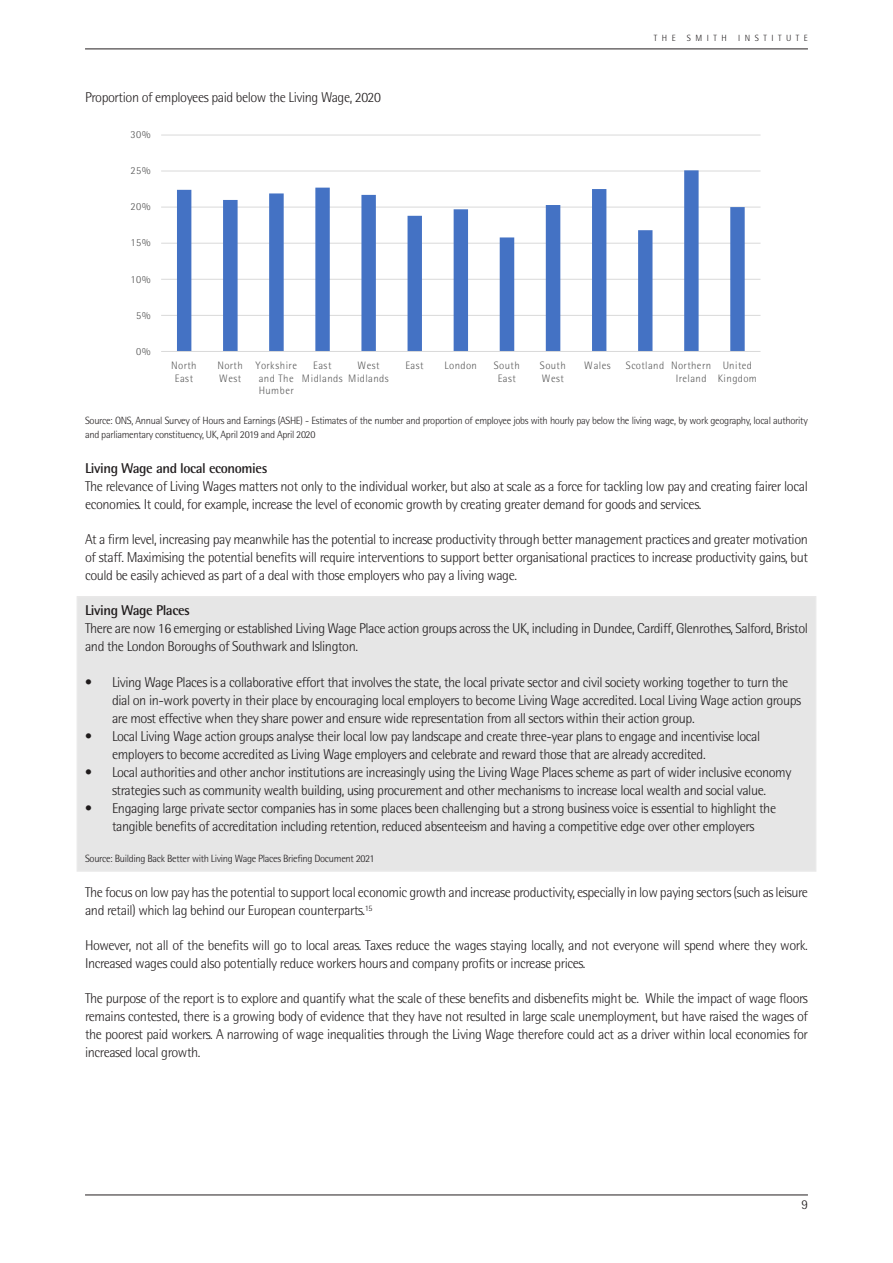
<style>
.page{position:relative;width:893px;height:1263px;background:#fff}
.page>*{position:absolute;margin:0;border:0;box-sizing:border-box;transform-origin:0 0}
.t1{font:300 14.25px/18px "Rotis Semi Sans Std";letter-spacing:-.03em;color:#231f20}
.t2{font:700 14.25px "Rotis Semi Sans Std";letter-spacing:-.03em;color:#231f20}
.t3{font:300 13.5px "Rotis Semi Sans Std";color:#231f20}
.t4{font:300 10.8px/12.9px "Rotis Semi Sans Std";letter-spacing:.035em;color:#595959;text-align:center}
.t5{font:300 10.5px/13.5px "Rotis Semi Sans Std";letter-spacing:-.03em;color:#231f20}
.t6{font:300 9px "Rotis Semi Sans Std";letter-spacing:.5em;color:#231f20}
</style>
<div class="page">
<hr style="left:85px;top:49px;width:723px;height:1px;background:#231f20">
<hr style="left:85px;top:1195px;width:723px;height:1px;background:#231f20">
<div style="left:77px;top:597px;width:739px;height:274px;background:#e6e6e6"></div>
<svg style="left:161px;top:134px;width:600px;height:218px"></svg>
<p class="t1" style="left:85px;top:88px;width:297px">Proportion of employees paid below the Living Wage, 2020</p>
<p class="t4" style="left:130px;top:128px;width:22px">30%</p>
<p class="t4" style="left:130px;top:164px;width:22px">25%</p>
<p class="t4" style="left:130px;top:200px;width:22px">20%</p>
<p class="t4" style="left:130px;top:236px;width:22px">15%</p>
<p class="t4" style="left:130px;top:272px;width:22px">10%</p>
<p class="t4" style="left:136px;top:308px;width:16px">5%</p>
<p class="t4" style="left:136px;top:345px;width:16px">0%</p>
<p class="t6" style="left:654px;top:32px;width:156px">THE SMITH INSTITUTE</p>
<p class="t4" style="left:171px;top:358px;width:27px">North<br>East</p>
<p class="t4" style="left:217px;top:358px;width:27px;text-align:left">North<br>West</p>
<p class="t4" style="left:255px;top:358px;width:43px;text-align:left">Yorkshire and The<br>Humber</p>
<p class="t4" style="left:302px;top:358px;width:42px">East<br>Midlands</p>
<p class="t4" style="left:348px;top:358px;width:42px">West<br>Midlands</p>
<p class="t4" style="left:405px;top:358px;width:20px">East</p>
<p class="t4" style="left:444px;top:358px;width:34px">London</p>
<p class="t4" style="left:494px;top:358px;width:27px">South<br>East</p>
<p class="t4" style="left:540px;top:358px;width:27px;text-align:left">South<br>West</p>
<p class="t4" style="left:584px;top:358px;width:28px">Wales</p>
<p class="t4" style="left:676px;top:358px;width:37px;text-align:left;text-indent:-50px">Scotland Northern<br>Ireland</p>
<p class="t4" style="left:718px;top:358px;width:41px">United<br>Kingdom</p>
<p class="t5" style="left:85px;top:414px;width:724px">Source: ONS, Annual Survey of Hours and Earnings (ASHE) - Estimates of the number and proportion of employee jobs with hourly pay below the living wage, by work geography, local authority and parliamentary constituency, UK, April 2019 and April 2020</p>
<p class="t2" style="left:85px;top:459px;width:184px">Living Wage and local economies</p>
<p class="t1" style="left:85px;top:477px;width:724px">The relevance of Living Wages matters not only to the individual worker, but also at scale as a force for tackling low pay and creating fairer local economies. It could, for example, increase the level of economic growth by creating greater demand for goods and services.</p>
<p class="t1" style="left:85px;top:530px;width:724px;text-align:justify">At a fi rm level, increasing pay meanwhile has the potential to increase productivity through better management practices and greater motivation of staff. Maximising the potential benefits will require interventions to support better organisational practices to increase productivity gains, but could be easily achieved as part of a deal with those employers who pay a living wage.</p>
<p class="t2" style="left:85px;top:601px;width:106px">Living Wage Places</p>
<p class="t1" style="left:85px;top:619px;width:724px">There are now 16 emerging or established Living Wage Place action groups across the UK, including in Dundee, Cardiff, Glenrothes, Salford, Bristol and the London Boroughs of Southwark and Islington.</p>
<p class="t1" style="left:112px;top:673px;width:691px;text-indent:-27px">• Living Wage Places is a collaborative effort that involves the state, the local private sector and civil society working together to turn the dial on in-work poverty in their place by encouraging local employers to become Living Wage accredited. Local Living Wage action groups are most effective when they share power and ensure wide representation from all sectors within their action group.</p>
<p class="t1" style="left:112px;top:727px;width:650px;text-indent:-27px">• Local Living Wage action groups analyse their local low pay landscape and create three-year plans to engage and incentivise local employers to become accredited as Living Wage employers and celebrate and reward those that are already accredited.</p>
<p class="t1" style="left:85px;top:763px;width:708px;text-align:center">• Local authorities and other anchor institutions are increasingly using the Living Wage Places scheme as part of wider inclusive economy strategies such as community wealth building, using procurement and other mechanisms to increase local wealth and social value.</p>
<p class="t1" style="left:85px;top:799px;width:693px;text-align:center">• Engaging large private sector companies has in some places been challenging but a strong business voice is essential to highlight the tangible benefits of accreditation including retention, reduced absenteeism and having a competitive edge over other employers</p>
<p class="t5" style="left:85px;top:852px;width:291px">Source: Building Back Better with Living Wage Places Briefi ng Document 2021</p>
<p class="t1" style="left:85px;top:883px;width:724px">The focus on low pay has the potential to support local economic growth and increase productivity, especially in low paying sectors (such as leisure and retail) which lag behind our European counterparts.<sup>15</sup></p>
<p class="t1" style="left:85px;top:936px;width:724px">However, not all of the benefits will go to local areas. Taxes reduce the wages staying locally, and not everyone will spend where they work.<br>Increased wages could also potentially reduce workers hours and company profits or increase prices.</p>
<p class="t1" style="left:85px;top:989px;width:724px;text-align:justify">The purpose of the report is to explore and quantify what the scale of these benefits and disbenefits might be. While the impact of wage floors remains contested, there is a growing body of evidence that they have not resulted in large scale unemployment, but have raised the wages of the poorest paid workers. A narrowing of wage inequalities through the Living Wage therefore could act as a driver within local economies for increased local growth.</p>
<p class="t3" style="left:801px;top:1197px;width:8px">9</p>
</div>
